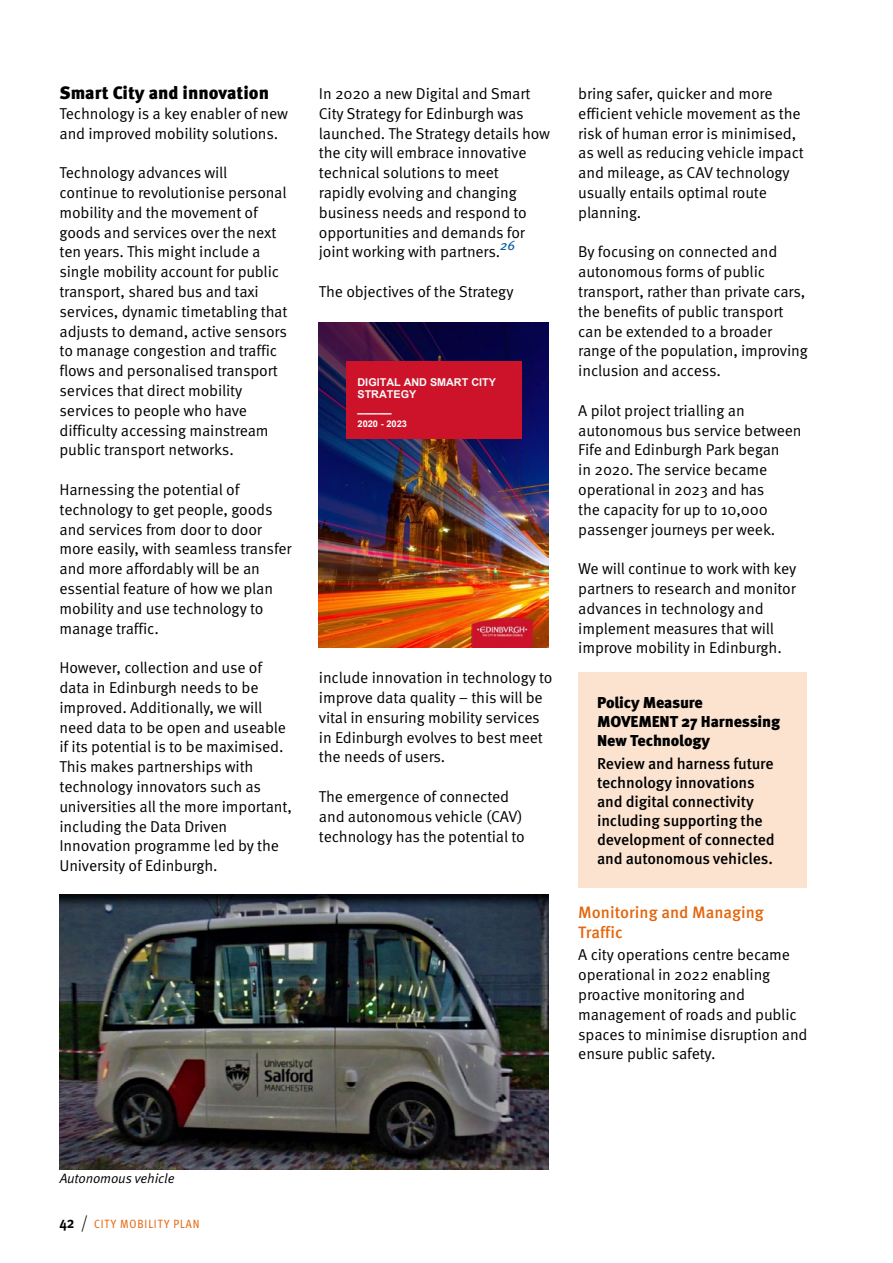
<style>
.page{position:relative;width:893px;height:1263px;background:#fff}
.page>*{position:absolute;margin:0;border:0;box-sizing:border-box;transform-origin:0 0}
.t1{font:900 18px "Meta Pro";color:#000}
.t2{font:500 16.5px/19.8px "Meta Pro";color:#e4660d}
.t3{font:15.75px/19.8px "Meta Pro Norm";letter-spacing:-.01em;color:#000}
.t4{font:500 15.75px/18.9px "Meta Pro";letter-spacing:-.01em;color:#000}
.t5{font:900 15.75px/18.9px "Meta Pro";letter-spacing:-.01em;color:#000}
.t6{font:13.5px "Meta Pro Norm Ita";letter-spacing:-.01em;color:#000}
.t7{font:italic 13.5px "Meta Pro";color:#0d5ca1}
.t8{font:700 12.3px "Arial";color:#f8f8f8}
.t9{font:condensed 12px "Meta Pro";letter-spacing:.08em;color:#e4660d}
.t10{font:700 10.8px/12.5px "Arial";color:#f8f8f8}
.t11{font:700 9.3px "Arial";letter-spacing:.005em;color:#fff}
.s1{font-weight:700;font-size:15.75px;color:#000}
.s2{font-weight:300;font-stretch:normal;font-size:18px;color:#000}
</style>
<div class="page">
<div style="left:578px;top:672px;width:228px;height:215px;background:#fbe3d0"></div>
<img style="left:60px;top:894px;width:488px;height:275px">
<img style="left:319px;top:322px;width:229px;height:325px">
<div style="left:346px;top:362px;width:175px;height:14px;background:#cc132a"></div>
<div style="left:346px;top:376px;width:175px;height:12px;background:#cc132a"></div>
<div style="left:346px;top:388px;width:175px;height:13px;background:#cc132a"></div>
<div style="left:346px;top:401px;width:175px;height:15px;background:#cc132a"></div>
<div style="left:346px;top:416px;width:175px;height:13px;background:#cc132a"></div>
<div style="left:346px;top:429px;width:175px;height:9px;background:#cc132a"></div>
<img style="left:467px;top:612px;width:81px;height:35px">
<p class="t1" style="left:60px;top:78px;width:211px">Smart City and innovation</p>
<p class="t3" style="left:60px;top:102px;width:230px">Technology is a key enabler of new and improved mobility solutions.</p>
<p class="t3" style="left:60px;top:162px;width:229px">Technology advances will continue to revolutionise personal mobility and the movement of goods and services over the next ten years. This might include a single mobility account for public transport, shared bus and taxi services, dynamic timetabling that adjusts to demand, active sensors to manage congestion and traffic flows and personalised transport services that direct mobility services to people who have difficulty accessing mainstream public transport networks.</p>
<p class="t3" style="left:60px;top:479px;width:234px">Harnessing the potential of technology to get people, goods and services from door to door more easily, with seamless transfer and more affordably will be an essential feature of how we plan mobility and use technology to manage traffic.</p>
<p class="t3" style="left:60px;top:657px;width:234px">However, collection and use of data in Edinburgh needs to be improved. Additionally, we will need data to be open and useable if its potential is to be maximised.<br>This makes partnerships with technology innovators such as universities all the more important, including the Data Driven<br>Innovation programme led by the<br>University of Edinburgh.</p>
<p class="t3" style="left:319px;top:83px;width:233px">In 2020 a new Digital and Smart<br>City Strategy for Edinburgh was launched. The Strategy details how the city will embrace innovative technical solutions to meet<br>rapidly evolving and changing business needs and respond to opportunities and demands for joint working with partners.</p>
<p class="t7" style="left:500px;top:235px;width:17px">26</p>
<p class="t3" style="left:319px;top:281px;width:196px">The objectives of the Strategy</p>
<p class="t10" style="left:357px;top:376px;width:140px">DIGITAL AND SMART CITY<br>STRATEGY</p>
<p class="t8" style="left:357px;top:399px;width:36px">_____</p>
<p class="t11" style="left:357px;top:417px;width:51px">2020 - 2023</p>
<p class="t3" style="left:319px;top:667px;width:235px">include innovation in technology to improve data quality – this will be vital in ensuring mobility services in Edinburgh evolves to best meet the needs of users.</p>
<p class="t3" style="left:319px;top:786px;width:208px">The emergence of connected and autonomous vehicle (CAV) technology has the potential to</p>
<p class="t3" style="left:578px;top:83px;width:227px">bring safer, quicker and more efficient vehicle movement as the risk of human error is minimised, as well as reducing vehicle impact and mileage, as CAV technology usually entails optimal route planning.</p>
<p class="t3" style="left:578px;top:241px;width:231px">By focusing on connected and autonomous forms of public transport, rather than private cars, the benefits of public transport can be extended to a broader range of the population, improving inclusion and access.</p>
<p class="t3" style="left:578px;top:399px;width:225px">A pilot project trialling an autonomous bus service between<br>Fife and Edinburgh Park began<br>in 2020. The service became operational in 2023 and has<br>the capacity for up to 10,000 passenger journeys per week.</p>
<p class="t3" style="left:578px;top:558px;width:220px">We will continue to work with key partners to research and monitor advances in technology and implement measures that will improve mobility in Edinburgh.</p>
<p class="t5" style="left:597px;top:692px;width:185px">Policy Measure<br>MOVEMENT 27 Harnessing<br>New Technology</p>
<p class="t4" style="left:597px;top:753px;width:179px">Review and harness future technology innovations and digital connectivity including supporting the development of connected and autonomous vehicles.</p>
<p class="t2" style="left:578px;top:901px;width:187px">Monitoring and Managing<br>Traffic</p>
<p class="t3" style="left:578px;top:944px;width:231px">A city operations centre became operational in 2022 enabling proactive monitoring and management of roads and public spaces to minimise disruption and ensure public safety.</p>
<p class="t6" style="left:60px;top:1168px;width:116px">Autonomous vehicle</p>
<p class="t9" style="left:60px;top:1214px;width:142px"><span class="s1">42</span> <span class="s2">/</span> CITY MOBILITY PLAN</p>
</div>
